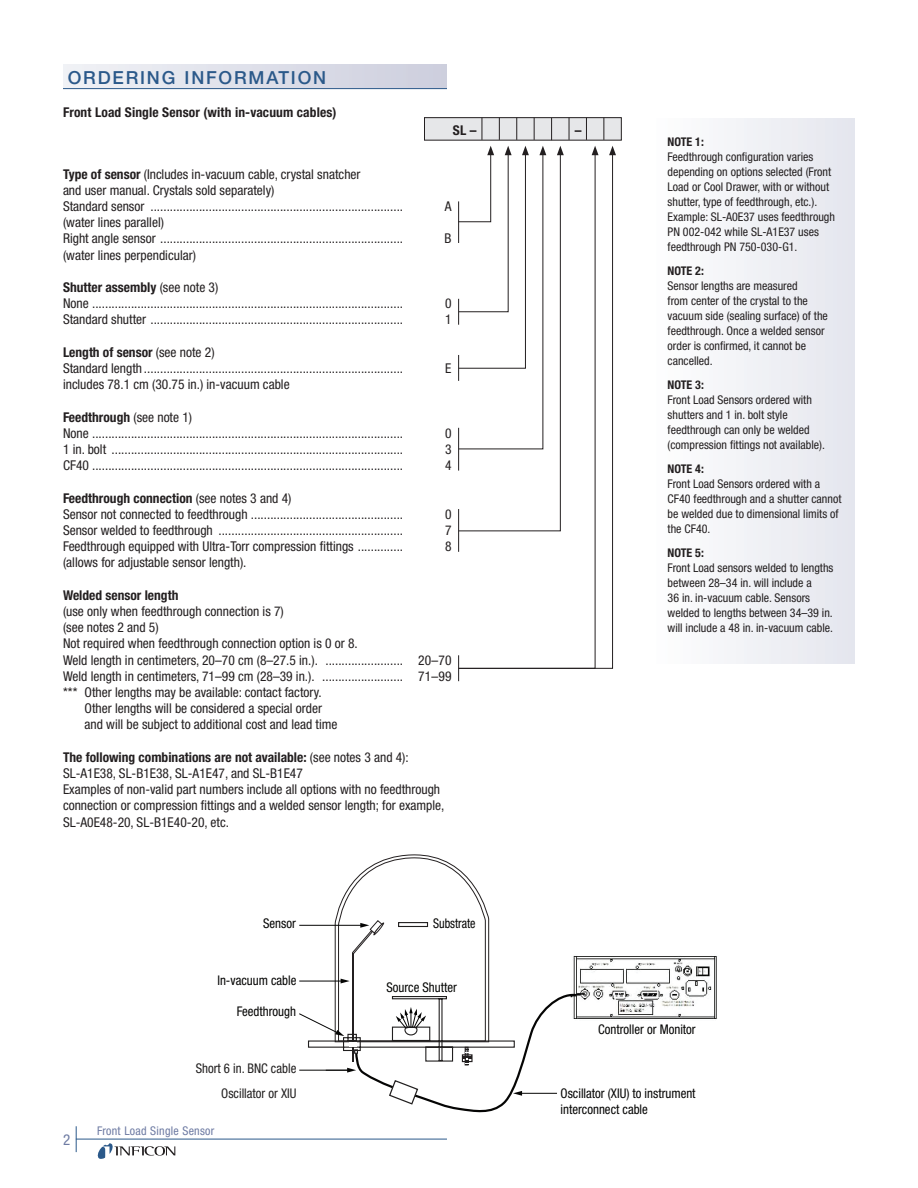
<style>
.page{position:relative;width:918px;height:1188px;background:#fff}
.page>*{position:absolute;margin:0;border:0;box-sizing:border-box;transform-origin:0 0}
.SUBHEAD{font:500 18px "Helvetica Neue";letter-spacing:.1em;color:#2b598a}
.t1{font:condensed 15px "Helvetica Neue";color:#6e7ba3}
.body_text{font:condensed 13.5px/16.2px "Helvetica Neue";color:#231f20}
.body_text-2{font:700 condensed 13.5px "Helvetica Neue";color:#231f20}
.Product_Name{font:700 condensed 13.5px "Helvetica Neue";letter-spacing:.01em;color:#231f20}
.t2{font:condensed 13.35px/16px "Helvetica Neue";color:#050504;scale:.96 1}
.t3{font:condensed 13.35px "Helvetica Neue";color:#211f1f;scale:.96 1}
.t4{font:condensed 13.35px "Helvetica Neue";color:#050604;scale:.96 1}
.t5{font:condensed 13.35px "Helvetica Neue";color:#050504;scale:.9 1}
.NOTE{font:condensed 12px/15px "Helvetica Neue";color:#231f20}
.NOTE__HEAD{font:700 condensed 12px "Helvetica Neue";color:#231f20}
.t6{font:condensed 12px "Helvetica Neue";letter-spacing:.02em;color:#6e7ba3}
.s1{font-weight:700}
.s2{font-weight:400}
</style>
<div class="page">
<hr style="left:76px;top:1139px;width:371px;height:1px;background:#2b598a">
<svg style="left:76px;top:1126px;width:1px;height:26px"></svg>
<svg style="left:98px;top:1143px;width:77px;height:16px"></svg>
<img style="left:578px;top:956px;width:140px;height:63px">
<svg style="left:299px;top:855px;width:279px;height:258px"></svg>
<svg style="left:63px;top:65px;width:384px;height:23px;background:#dedfe9"></svg>
<hr style="left:63px;top:88px;width:384px;height:1px;background:#2b598a">
<div style="left:727px;top:119px;width:128px;height:544px;background:#edeef3"></div>
<div style="left:424px;top:118px;width:197px;height:22px;background:#e6e7e9"></div>
<div style="left:424px;top:117px;width:198px;height:24px;border:1px solid #231f20"></div>
<svg style="left:482px;top:118px;width:1px;height:22px"></svg>
<svg style="left:499px;top:118px;width:1px;height:22px"></svg>
<svg style="left:516px;top:118px;width:1px;height:22px"></svg>
<svg style="left:534px;top:118px;width:1px;height:22px"></svg>
<svg style="left:569px;top:118px;width:1px;height:22px"></svg>
<svg style="left:586px;top:118px;width:1px;height:22px"></svg>
<svg style="left:604px;top:118px;width:1px;height:22px"></svg>
<svg style="left:551px;top:118px;width:1px;height:22px"></svg>
<svg style="left:592px;top:146px;width:6px;height:6px"></svg>
<svg style="left:458px;top:152px;width:155px;height:517px"></svg>
<svg style="left:609px;top:146px;width:7px;height:9px"></svg>
<svg style="left:458px;top:655px;width:1px;height:26px"></svg>
<hr style="left:458px;top:428px;width:1px;height:43px;background:#231f20">
<p class="SUBHEAD" style="left:68px;top:67px;width:260px">ORDERING INFORMATION</p>
<p class="Product_Name" style="left:63px;top:104px;width:275px">Front Load Single Sensor (with in-vacuum cables)</p>
<p class="Product_Name" style="left:453px;top:122px;width:25px">SL –</p>
<p class="Product_Name" style="left:575px;top:122px;width:8px">–</p>
<p class="body_text" style="left:63px;top:166px;width:299px"><span class="s1">Type of sensor</span> (Includes in-vacuum cable, crystal snatcher</p>
<p class="body_text" style="left:63px;top:182px;width:213px">and user manual. Crystals sold separately)</p>
<p class="body_text" style="left:63px;top:198px;width:342px">Standard sensor ..............................................................................</p>
<p class="body_text" style="left:445px;top:198px;width:8px">A</p>
<p class="body_text" style="left:63px;top:214px;width:103px">(water lines parallel)</p>
<p class="body_text" style="left:63px;top:230px;width:342px">Right angle sensor ...........................................................................</p>
<p class="body_text" style="left:444px;top:230px;width:9px">B</p>
<p class="body_text" style="left:63px;top:247px;width:135px">(water lines perpendicular)</p>
<p class="body_text-2" style="left:63px;top:279px;width:157px">Shutter assembly <span class="s2">(see note 3)</span></p>
<p class="body_text" style="left:63px;top:295px;width:342px">None ................................................................................................</p>
<p class="body_text" style="left:445px;top:295px;width:8px">0</p>
<p class="body_text" style="left:63px;top:311px;width:342px">Standard shutter ..............................................................................</p>
<p class="body_text" style="left:445px;top:311px;width:8px">1</p>
<p class="body_text-2" style="left:63px;top:344px;width:153px">Length of sensor <span class="s2">(see note 2)</span></p>
<p class="body_text" style="left:63px;top:360px;width:342px">Standard length ................................................................................</p>
<p class="body_text" style="left:445px;top:360px;width:8px">E</p>
<p class="body_text" style="left:63px;top:376px;width:228px">includes 78.1 cm (30.75 in.) in-vacuum cable</p>
<p class="body_text-2" style="left:63px;top:409px;width:131px">Feedthrough <span class="s2">(see note 1)</span></p>
<p class="body_text" style="left:63px;top:425px;width:342px">None ................................................................................................</p>
<p class="body_text" style="left:445px;top:425px;width:8px">0</p>
<p class="body_text" style="left:63px;top:441px;width:342px">1 in. bolt ..........................................................................................</p>
<p class="body_text" style="left:445px;top:441px;width:8px">3</p>
<p class="body_text" style="left:63px;top:457px;width:342px">CF40 ................................................................................................</p>
<p class="body_text" style="left:445px;top:457px;width:8px">4</p>
<p class="body_text-2" style="left:63px;top:490px;width:230px">Feedthrough connection <span class="s2">(see notes 3 and 4)</span></p>
<p class="body_text" style="left:63px;top:506px;width:342px">Sensor not connected to feedthrough ...............................................</p>
<p class="body_text" style="left:445px;top:506px;width:8px">0</p>
<p class="body_text" style="left:63px;top:522px;width:342px">Sensor welded to feedthrough .........................................................</p>
<p class="body_text" style="left:445px;top:522px;width:8px">7</p>
<p class="body_text" style="left:63px;top:538px;width:342px">Feedthrough equipped with Ultra-Torr compression fittings ..............</p>
<p class="body_text" style="left:445px;top:538px;width:8px">8</p>
<p class="body_text" style="left:63px;top:554px;width:185px">(allows for adjustable sensor length).</p>
<p class="body_text" style="left:63px;top:587px;width:222px"><span class="s1">Welded sensor length<br></span>(use only when feedthrough connection is 7)</p>
<p class="body_text" style="left:63px;top:619px;width:97px">(see notes 2 and 5)</p>
<p class="body_text" style="left:63px;top:635px;width:296px">Not required when feedthrough connection option is 0 or 8.</p>
<p class="body_text" style="left:63px;top:652px;width:390px">Weld length in centimeters, 20–70 cm (8–27.5 in.). ........................ 20–70</p>
<p class="body_text" style="left:63px;top:668px;width:390px">Weld length in centimeters, 71–99 cm (28–39 in.). ......................... 71–99</p>
<p class="body_text" style="left:85px;top:684px;width:255px;text-indent:-22px">*** Other lengths may be available: contact factory.<br>Other lengths will be considered a special order and will be subject to additional cost and lead time</p>
<p class="body_text" style="left:63px;top:749px;width:347px"><span class="s1">The following combinations are not available:</span> (see notes 3 and 4):<br>SL-A1E38, SL-B1E38, SL-A1E47, and SL-B1E47</p>
<p class="body_text" style="left:63px;top:781px;width:383px">Examples of non-valid part numbers include all options with no feedthrough connection or compression fittings and a welded sensor length; for example,<br>SL-A0E48-20, SL-B1E40-20, etc.</p>
<p class="NOTE__HEAD" style="left:668px;top:135px;width:38px">NOTE 1:</p>
<p class="NOTE" style="left:668px;top:149px;width:169px">Feedthrough configuration varies depending on options selected (Front Load or Cool Drawer, with or without shutter, type of feedthrough, etc.).<br>Example: SL-A0E37 uses feedthrough PN 002-042 while SL-A1E37 uses feedthrough PN 750-030-G1.</p>
<p class="NOTE__HEAD" style="left:668px;top:264px;width:38px">NOTE 2:</p>
<p class="NOTE" style="left:668px;top:278px;width:162px">Sensor lengths are measured<br>from center of the crystal to the vacuum side (sealing surface) of the feedthrough. Once a welded sensor order is confirmed, it cannot be cancelled.</p>
<p class="NOTE__HEAD" style="left:668px;top:378px;width:38px">NOTE 3:</p>
<p class="NOTE" style="left:668px;top:392px;width:159px">Front Load Sensors ordered with shutters and 1 in. bolt style feedthrough can only be welded (compression fittings not available).</p>
<p class="NOTE__HEAD" style="left:668px;top:462px;width:38px">NOTE 4:</p>
<p class="NOTE" style="left:668px;top:476px;width:175px">Front Load Sensors ordered with a<br>CF40 feedthrough and a shutter cannot be welded due to dimensional limits of the CF40.</p>
<p class="NOTE__HEAD" style="left:668px;top:546px;width:38px">NOTE 5:</p>
<p class="NOTE" style="left:668px;top:560px;width:167px">Front Load sensors welded to lengths between 28–34 in. will include a<br>36 in. in-vacuum cable. Sensors welded to lengths between 34–39 in. will include a 48 in. in-vacuum cable.</p>
<p class="t2" style="left:263px;top:915px;width:36px">Sensor</p>
<p class="t2" style="left:217px;top:972px;width:84px">In-vacuum cable</p>
<p class="t2" style="left:237px;top:1003px;width:63px">Feedthrough</p>
<p class="t3" style="left:196px;top:1061px;width:106px">Short 6 in. BNC cable</p>
<p class="t5" style="left:433px;top:916px;width:49px">Substrate</p>
<p class="t4" style="left:386px;top:980px;width:75px">Source Shutter</p>
<p class="t2" style="left:598px;top:1021px;width:103px">Controller or Monitor</p>
<p class="t1" style="left:63px;top:1131px;width:9px">2</p>
<p class="t3" style="left:221px;top:1085px;width:80px">Oscillator or XIU</p>
<p class="t6" style="left:97px;top:1123px;width:119px">Front Load Single Sensor</p>
<p class="t2" style="left:561px;top:1085px;width:142px">Oscillator (XIU) to instrument interconnect cable</p>
</div>
